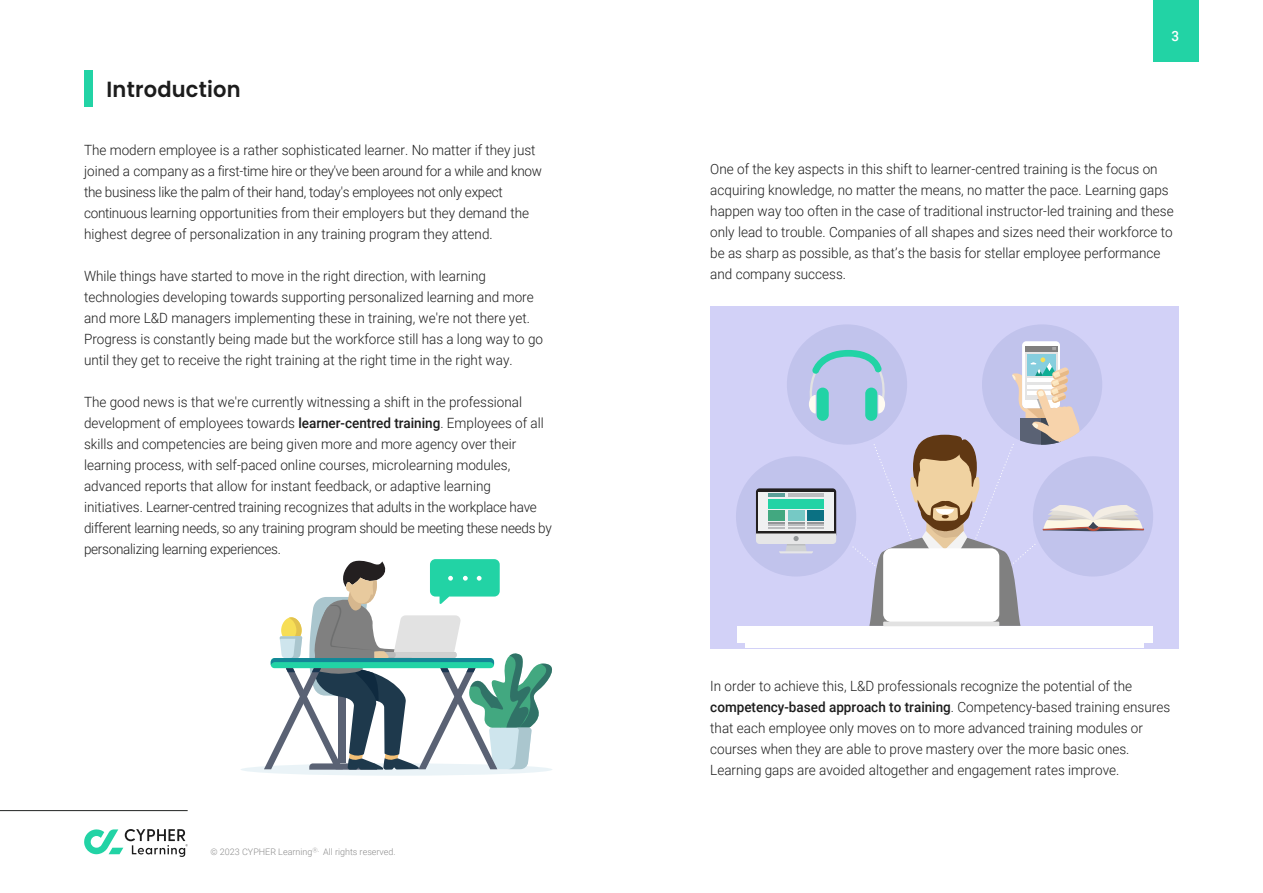
<style>
.page{position:relative;width:1263px;height:893px;background:#fff}
.page>*{position:absolute;margin:0;border:0;box-sizing:border-box;transform-origin:0 0}
.t1{font:600 21.9px "Poppins";letter-spacing:.01em;color:#1c1c1c;scale:.96 1}
.t2{font:300 14.1px/21px "Roboto";color:#1c1c1c;scale:.96 1}
.t3{font:500 14.1px "Roboto";color:#fff;scale:.96 1}
.t4{font:300 9px "Roboto";color:#8c8c8c}
.s1{font-weight:500}
</style>
<div class="page">
<div style="left:1153px;top:0;width:45px;height:62px;background:#22d3a5"></div>
<div style="left:710px;top:307px;width:469px;height:342px;background:#d2d1f7"></div>
<div style="left:85px;top:71px;width:8px;height:36px;background:#22d3a5"></div>
<div style="left:736px;top:456px;width:120px;height:120px;background:#c1c3ec;border-radius:50%"></div>
<div style="left:1033px;top:456px;width:120px;height:120px;background:#c1c3ec;border-radius:50%"></div>
<div style="left:787px;top:324px;width:120px;height:121px;background:#c1c3ec;border-radius:50%"></div>
<div style="left:982px;top:324px;width:120px;height:121px;background:#c1c3ec;border-radius:50%"></div>
<div style="left:1022px;top:341px;width:38px;height:67px;background:#fff;border-radius:4px"></div>
<div style="left:1025px;top:346px;width:32px;height:6px;background:#807f7f"></div>
<div style="left:745px;top:643px;width:399px;height:5px;background:#fff"></div>
<div style="left:737px;top:626px;width:415px;height:17px;background:#fff"></div>
<svg style="left:756px;top:347px;width:388px;height:279px"></svg>
<div style="left:883px;top:548px;width:116px;height:74px;background:#fff;border-radius:8px"></div>
<hr style="left:883px;top:622px;width:116px;height:4px;background:#e2e2e2">
<div style="left:240px;top:763px;width:312px;height:13px;background:#eaf3f7;border-radius:50%"></div>
<svg style="left:264px;top:559px;width:288px;height:211px"></svg>
<hr style="left:0;top:810px;width:188px;height:1px;background:#212322">
<svg style="left:84px;top:829px;width:104px;height:28px"></svg>
<h1 class="t1" style="left:107px;top:76px;width:141px">Introduction</h1>
<p class="t2" style="left:84px;top:139px;width:478px">The modern employee is a rather sophisticated learner. No matter if they just joined a company as a first-time hire or they've been around for a while and know the business like the palm of their hand, today's employees not only expect continuous learning opportunities from their employers but they demand the highest degree of personalization in any training program they attend.</p>
<p class="t2" style="left:84px;top:264px;width:480px">While things have started to move in the right direction, with learning technologies developing towards supporting personalized learning and more and more L&amp;D managers implementing these in training, we're not there yet.<br>Progress is constantly being made but the workforce still has a long way to go until they get to receive the right training at the right time in the right way.</p>
<p class="t2" style="left:84px;top:390px;width:489px">The good news is that we're currently witnessing a shift in the professional development of employees towards <span class="s1">learner-centred training</span>. Employees of all skills and competencies are being given more and more agency over their learning process, with self-paced online courses, microlearning modules, advanced reports that allow for instant feedback, or adaptive learning initiatives. Learner-centred training recognizes that adults in the workplace have different learning needs, so any training program should be meeting these needs by personalizing learning experiences.</p>
<p class="t4" style="left:211px;top:845px;width:187px">© 2023 CYPHER Learning<sup>Ⓡ.</sup> All rights reserved.</p>
<p class="t3" style="left:1171px;top:26px;width:9px">3</p>
<p class="t2" style="left:710px;top:158px;width:484px">One of the key aspects in this shift to learner-centred training is the focus on acquiring knowledge, no matter the means, no matter the pace. Learning gaps happen way too often in the case of traditional instructor-led training and these only lead to trouble. Companies of all shapes and sizes need their workforce to be as sharp as possible, as that’s the basis for stellar employee performance and company success.</p>
<p class="t2" style="left:710px;top:675px;width:480px">In order to achieve this, L&amp;D professionals recognize the potential of the <span class="s1">competency-based approach to training</span>. Competency-based training ensures that each employee only moves on to more advanced training modules or courses when they are able to prove mastery over the more basic ones.<br>Learning gaps are avoided altogether and engagement rates improve.</p>
</div>
